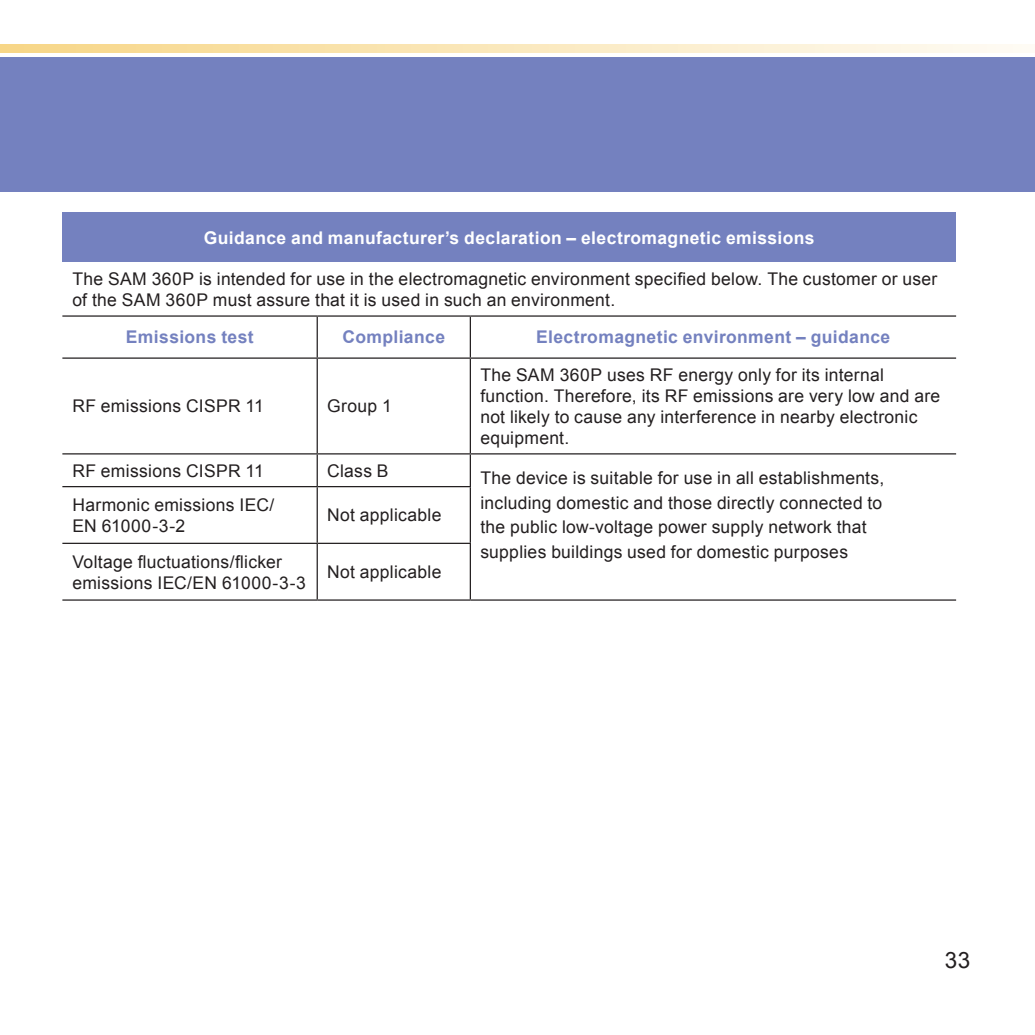
<style>
.page{position:relative;width:1035px;height:1035px;background:#fff}
.page>*{position:absolute;margin:0;border:0;box-sizing:border-box;transform-origin:0 0}
.t1{font:22.5px "Arial";color:#231f20}
.SpecBody_Txt_only_Ta{font:17.5px/21px "Arial";letter-spacing:.015em;color:#231f20}
.SpecSubhead_Table{font:700 17.5px "Arial";letter-spacing:.02em;color:#fff}
.SpecSubhead_Table-2{font:700 17.5px "Arial";letter-spacing:.02em;color:#7481bf}
</style>
<div class="page">
<div style="left:0;top:57px;width:1035px;height:134px;background:#7481bf"></div>
<svg style="left:0;top:44px;width:1030px;height:9px;background:#fae8bd"></svg>
<div style="left:62px;top:213px;width:894px;height:49px;background:#7481bf"></div>
<hr style="left:470px;top:599px;width:486px;height:1px;background:#231f20">
<hr style="left:62px;top:599px;width:255px;height:1px;background:#231f20">
<hr style="left:317px;top:599px;width:153px;height:1px;background:#231f20">
<hr style="left:62px;top:315px;width:255px;height:2px;background:#231f20">
<hr style="left:317px;top:315px;width:153px;height:2px;background:#231f20">
<hr style="left:317px;top:317px;width:1px;height:40px;background:#231f20">
<hr style="left:470px;top:315px;width:486px;height:2px;background:#231f20">
<hr style="left:470px;top:317px;width:1px;height:40px;background:#231f20">
<hr style="left:62px;top:357px;width:255px;height:2px;background:#231f20">
<hr style="left:317px;top:357px;width:153px;height:2px;background:#231f20">
<hr style="left:317px;top:359px;width:1px;height:94px;background:#231f20">
<hr style="left:470px;top:357px;width:486px;height:2px;background:#231f20">
<hr style="left:470px;top:359px;width:1px;height:94px;background:#231f20">
<hr style="left:62px;top:453px;width:255px;height:1px;background:#231f20">
<hr style="left:317px;top:453px;width:153px;height:1px;background:#231f20">
<hr style="left:317px;top:454px;width:1px;height:32px;background:#231f20">
<hr style="left:470px;top:453px;width:486px;height:1px;background:#231f20">
<hr style="left:470px;top:454px;width:1px;height:32px;background:#231f20">
<hr style="left:62px;top:486px;width:255px;height:1px;background:#231f20">
<hr style="left:317px;top:486px;width:154px;height:1px;background:#231f20">
<hr style="left:317px;top:487px;width:1px;height:56px;background:#231f20">
<hr style="left:470px;top:487px;width:1px;height:56px;background:#231f20">
<hr style="left:62px;top:543px;width:255px;height:1px;background:#231f20">
<hr style="left:317px;top:543px;width:154px;height:1px;background:#231f20">
<hr style="left:317px;top:544px;width:1px;height:55px;background:#231f20">
<hr style="left:470px;top:544px;width:1px;height:55px;background:#231f20">
<p class="SpecSubhead_Table" style="left:204px;top:226px;width:612px">Guidance and manufacturer’s declaration – electromagnetic emissions</p>
<p class="SpecBody_Txt_only_Ta" style="left:72px;top:268px;width:866px">The SAM 360P is intended for use in the electromagnetic environment specified below. The customer or user of the SAM 360P must assure that it is used in such an environment.</p>
<p class="SpecSubhead_Table-2" style="left:126px;top:326px;width:129px">Emissions test</p>
<p class="SpecSubhead_Table-2" style="left:342px;top:326px;width:104px">Compliance</p>
<p class="SpecSubhead_Table-2" style="left:536px;top:326px;width:356px">Electromagnetic environment – guidance</p>
<p class="SpecBody_Txt_only_Ta" style="left:72px;top:396px;width:193px">RF emissions CISPR 11</p>
<p class="SpecBody_Txt_only_Ta" style="left:327px;top:396px;width:66px">Group 1</p>
<p class="SpecBody_Txt_only_Ta" style="left:72px;top:460px;width:193px">RF emissions CISPR 11</p>
<p class="SpecBody_Txt_only_Ta" style="left:327px;top:460px;width:63px">Class B</p>
<p class="SpecBody_Txt_only_Ta" style="left:72px;top:494px;width:203px">Harmonic emissions IEC/<br>EN 61000-3-2</p>
<p class="SpecBody_Txt_only_Ta" style="left:327px;top:505px;width:116px">Not applicable</p>
<p class="SpecBody_Txt_only_Ta" style="left:72px;top:551px;width:235px">Voltage fluctuations/flicker emissions IEC/EN 61000-3-3</p>
<p class="SpecBody_Txt_only_Ta" style="left:327px;top:561px;width:116px">Not applicable</p>
<p class="SpecBody_Txt_only_Ta" style="left:480px;top:364px;width:461px">The SAM 360P uses RF energy only for its internal function. Therefore, its RF emissions are very low and are not likely to cause any interference in nearby electronic equipment.</p>
<p class="SpecBody_Txt_only_Ta" style="left:480px;top:468px;width:405px">The device is suitable for use in all establishments,</p>
<p class="SpecBody_Txt_only_Ta" style="left:480px;top:492px;width:403px">including domestic and those directly connected to</p>
<p class="SpecBody_Txt_only_Ta" style="left:480px;top:517px;width:388px">the public low-voltage power supply network that</p>
<p class="SpecBody_Txt_only_Ta" style="left:480px;top:541px;width:369px">supplies buildings used for domestic purposes</p>
<p class="t1" style="left:945px;top:945px;width:27px">33</p>
</div>
